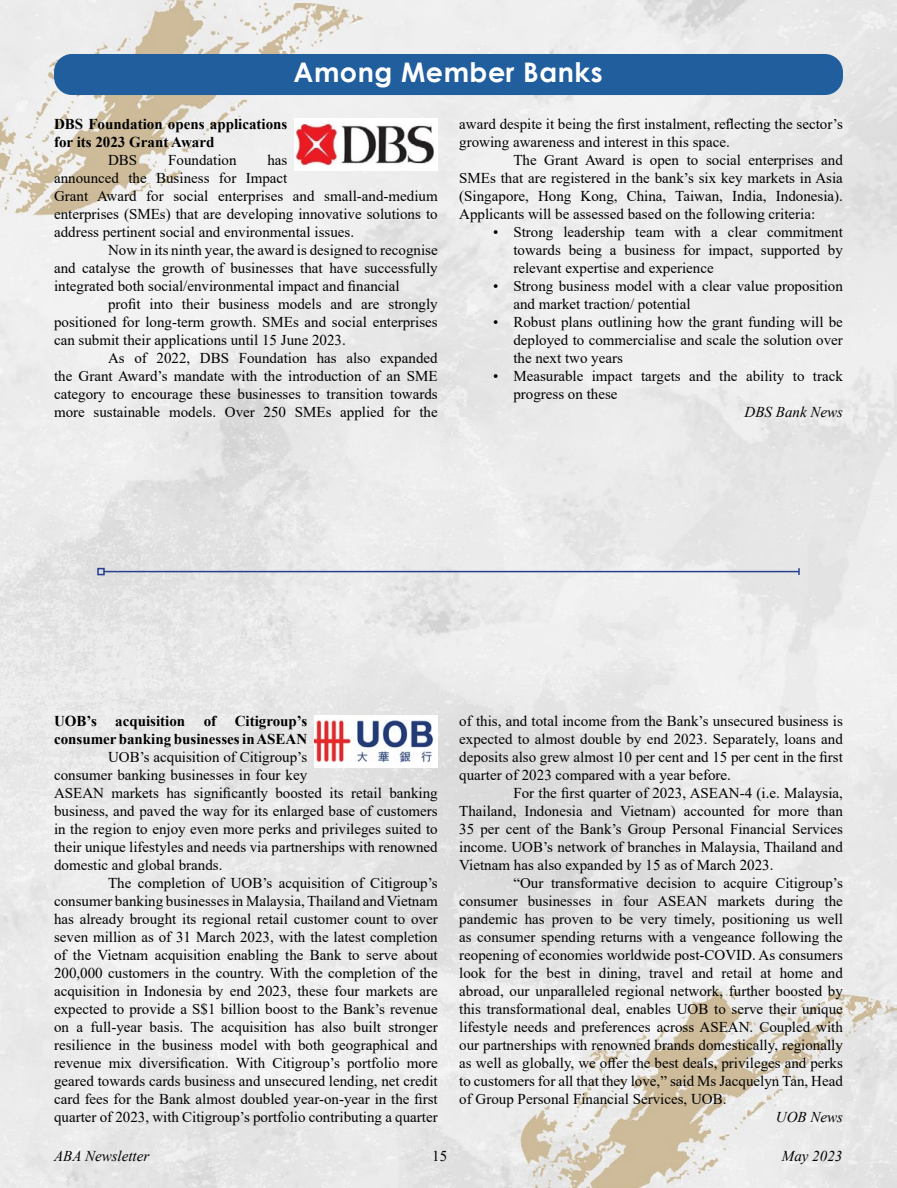
<style>
.page{position:relative;width:897px;height:1188px;background:#fff}
.page>*{position:absolute;margin:0;border:0;box-sizing:border-box;transform-origin:0 0}
.t1{font:700 27px "Century Gothic";letter-spacing:.02em;color:#fff}
.t2{font:15px/18px "Times New Roman";color:#000;text-align:justify}
.t3{font:700 15px/18px "Times New Roman";color:#000}
.t4{font:italic 15px "Times New Roman";color:#000}
</style>
<div class="page">
<img style="left:0;top:0;width:896px;height:1188px">
<img style="left:294px;top:119px;width:143px;height:52px">
<img style="left:314px;top:716px;width:123px;height:51px">
<div style="left:54px;top:54px;width:788px;height:41px;background:#215e9e;border-radius:18px"></div>
<hr style="left:104px;top:571px;width:694px;height:1px;background:#25408f">
<div style="left:97px;top:568px;width:8px;height:7px;border:2px solid #25408f"></div>
<h1 class="t1" style="left:293px;top:51px;width:310px">Among Member Banks</h1>
<p class="t3" style="left:54px;top:115px;width:235px">DBS Foundation opens applications for its 2023 Grant Award</p>
<p class="t2" style="left:108px;top:150px;width:31px">DBS</p>
<p class="t2" style="left:168px;top:150px;width:70px">Foundation</p>
<p class="t2" style="left:54px;top:150px;width:385px;text-align:left;text-indent:213px">has<br>announced the Business for Impact<br>Grant Award for social enterprises and small-and-medium enterprises (SMEs) that are developing innovative solutions to address pertinent social and environmental issues.</p>
<p class="t2" style="left:54px;top:240px;width:385px;text-indent:54px">Now in its ninth year, the award is designed to recognise and catalyse the growth of businesses that have successfully integrated both social/environmental impact and financial</p>
<p class="t2" style="left:54px;top:294px;width:385px;text-indent:54px">profit into their business models and are strongly positioned for long-term growth. SMEs and social enterprises can submit their applications until 15 June 2023.</p>
<p class="t2" style="left:54px;top:348px;width:385px;text-indent:54px">As of 2022, DBS Foundation has also expanded the Grant Award’s mandate with the introduction of an SME category to encourage these businesses to transition towards more sustainable models. Over 250 SMEs applied for the</p>
<p class="t2" style="left:459px;top:115px;width:385px">award despite it being the first instalment, reflecting the sector’s growing awareness and interest in this space.</p>
<p class="t2" style="left:459px;top:151px;width:385px;text-indent:54px">The Grant Award is open to social enterprises and SMEs that are registered in the bank’s six key markets in Asia (Singapore, Hong Kong, China, Taiwan, India, Indonesia).<br>Applicants will be assessed based on the following criteria:</p>
<p class="t2" style="left:513px;top:223px;width:331px;text-indent:-20px">• Strong leadership team with a clear commitment towards being a business for impact, supported by relevant expertise and experience</p>
<p class="t2" style="left:513px;top:277px;width:331px;text-indent:-20px">• Strong business model with a clear value proposition and market traction/ potential</p>
<p class="t2" style="left:513px;top:313px;width:331px;text-indent:-20px">• Robust plans outlining how the grant funding will be deployed to commercialise and scale the solution over the next two years</p>
<p class="t2" style="left:513px;top:367px;width:331px;text-indent:-20px">• Measurable impact targets and the ability to track progress on these</p>
<p class="t4" style="left:744px;top:402px;width:100px">DBS Bank News</p>
<p class="t3" style="left:54px;top:712px;width:255px">UOB’s acquisition of Citigroup’s consumer banking businesses in ASEAN</p>
<p class="t2" style="left:54px;top:748px;width:385px;text-align:left;text-indent:54px">UOB’s acquisition of Citigroup’s<br>consumer banking businesses in four key<br>ASEAN markets has significantly boosted its retail banking business, and paved the way for its enlarged base of customers in the region to enjoy even more perks and privileges suited to their unique lifestyles and needs via partnerships with renowned domestic and global brands.</p>
<p class="t2" style="left:54px;top:874px;width:385px;text-indent:54px">The completion of UOB’s acquisition of Citigroup’s consumer banking businesses in Malaysia, Thailand and Vietnam has already brought its regional retail customer count to over seven million as of 31 March 2023, with the latest completion of the Vietnam acquisition enabling the Bank to serve about 200,000 customers in the country. With the completion of the acquisition in Indonesia by end 2023, these four markets are expected to provide a S$1 billion boost to the Bank’s revenue on a full-year basis. The acquisition has also built stronger resilience in the business model with both geographical and revenue mix diversification. With Citigroup’s portfolio more geared towards cards business and unsecured lending, net credit card fees for the Bank almost doubled year-on-year in the first quarter of 2023, with Citigroup’s portfolio contributing a quarter</p>
<p class="t2" style="left:459px;top:712px;width:385px">of this, and total income from the Bank’s unsecured business is expected to almost double by end 2023. Separately, loans and deposits also grew almost 10 per cent and 15 per cent in the first quarter of 2023 compared with a year before.</p>
<p class="t2" style="left:459px;top:784px;width:385px;text-indent:54px">For the first quarter of 2023, ASEAN-4 (i.e. Malaysia, Thailand, Indonesia and Vietnam) accounted for more than 35 per cent of the Bank’s Group Personal Financial Services income. UOB’s network of branches in Malaysia, Thailand and Vietnam has also expanded by 15 as of March 2023.</p>
<p class="t2" style="left:459px;top:874px;width:385px;text-indent:54px">“Our transformative decision to acquire Citigroup’s consumer businesses in four ASEAN markets during the pandemic has proven to be very timely, positioning us well as consumer spending returns with a vengeance following the reopening of economies worldwide post-COVID. As consumers look for the best in dining, travel and retail at home and abroad, our unparalleled regional network, further boosted by this transformational deal, enables UOB to serve their unique lifestyle needs and preferences across ASEAN. Coupled with our partnerships with renowned brands domestically, regionally as well as globally, we offer the best deals, privileges and perks to customers for all that they love,” said Ms Jacquelyn Tan, Head of Group Personal Financial Services, UOB.</p>
<p class="t4" style="left:775px;top:1107px;width:69px">UOB News</p>
<p class="t4" style="left:54px;top:1146px;width:97px">ABA Newsletter</p>
<p class="t2" style="left:432px;top:1147px;width:16px">15</p>
<p class="t4" style="left:781px;top:1146px;width:62px">May 2023</p>
</div>
